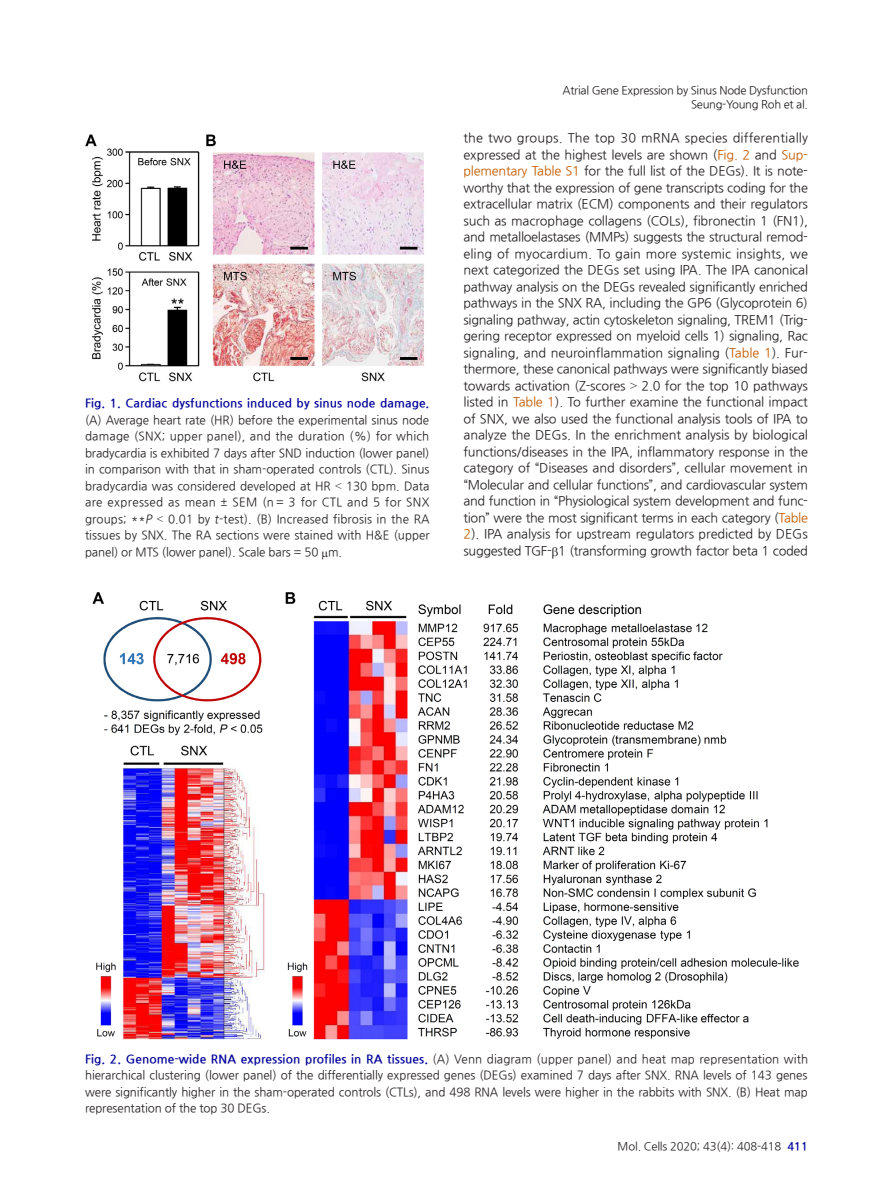
<style>
.page{position:relative;width:893px;height:1191px;background:#fff}
.page>*{position:absolute;margin:0;border:0;box-sizing:border-box;transform-origin:0 0}
.본문{font:12.75px/16.5px "Nanum Gothic";letter-spacing:-.025em;color:#231f20;text-align:justify}
.그림설명{font:12px/16.5px "Nanum Gothic";letter-spacing:-.01em;color:#231f20;text-align:justify}
.t1{font:11.25px/13.5px "Nanum Gothic";letter-spacing:-.025em;color:#231f20;text-align:right}
.s1{font-weight:700;color:#00009a}
.s2{font-family:"Times New Roman"}
.s3{font-style:italic}
.s4{color:#c35900}
</style>
<div class="page">
<img style="left:85px;top:134px;width:339px;height:248px">
<img style="left:92px;top:592px;width:707px;height:448px">
<p class="그림설명" style="left:85px;top:395px;width:346px"><span class="s1">Fig. 1. Cardiac dysfunctions induced by sinus node damage. </span>(A) Average heart rate (HR) before the experimental sinus node damage (SNX; upper panel), and the duration (%) for which bradycardia is exhibited 7 days after SND induction (lower panel) in comparison with that in sham-operated controls (CTL). Sinus bradycardia was considered developed at HR <span class="s2">&lt;</span> 130 bpm. Data are expressed as mean ± SEM (n = 3 for CTL and 5 for SNX groups; **<span class="s3">P</span> <span class="s2">&lt;</span> 0.01 by <span class="s3">t</span>-test). (B) Increased fibrosis in the RA tissues by SNX. The RA sections were stained with H&amp;E (upper panel) or MTS (lower panel). Scale bars = 50 m.</p>
<p class="t1" style="left:563px;top:84px;width:247px">Atrial Gene Expression by Sinus Node Dysfunction<br>Seung-Young Roh et al.</p>
<p class="본문" style="left:463px;top:130px;width:346px">the two groups. The top 30 mRNA species differentially expressed at the highest levels are shown (<span class="s4">Fig. 2</span> and <span class="s4">Sup&shy;plementary Table S1</span> for the full list of the DEGs). It is note&shy;worthy that the expression of gene transcripts coding for the extracellular matrix (ECM) components and their regulators such as macrophage collagens (COLs), fibronectin 1 (FN1), and metalloelastases (MMPs) suggests the structural remod&shy;eling of myocardium. To gain more systemic insights, we next categorized the DEGs set using IPA. The IPA canonical pathway analysis on the DEGs revealed significantly enriched pathways in the SNX RA, including the GP6 (Glycoprotein 6) signaling pathway, actin cytoskeleton signaling, TREM1 (Trig&shy;gering receptor expressed on myeloid cells 1) signaling, Rac signaling, and neuroinflammation signaling (<span class="s4">Table 1</span>). Fur&shy;thermore, these canonical pathways were significantly biased towards activation (Z-scores <span class="s2">&gt;</span> 2.0 for the top 10 pathways listed in <span class="s4">Table 1</span>). To further examine the functional impact of SNX, we also used the functional analysis tools of IPA to analyze the DEGs. In the enrichment analysis by biological functions/diseases in the IPA, inflammatory response in the category of “Diseases and disorders”, cellular movement in “Molecular and cellular functions”, and cardiovascular system and function in “Physiological system development and func&shy;tion” were the most significant terms in each category (<span class="s4">Table 2</span>). IPA analysis for upstream regulators predicted by DEGs suggested TGF- 1 (transforming growth factor beta 1 coded</p>
<p class="그림설명" style="left:85px;top:1050px;width:725px"><span class="s1">Fig. 2. Genome-wide RNA expression profiles in RA tissues.</span> (A) Venn diagram (upper panel) and heat map representation with hierarchical clustering (lower panel) of the differentially expressed genes (DEGs) examined 7 days after SNX. RNA levels of 143 genes were significantly higher in the sham-operated controls (CTLs), and 498 RNA levels were higher in the rabbits with SNX. (B) Heat map representation of the top 30 DEGs.</p>
<p class="t1" style="left:618px;top:1139px;width:192px">Mol. Cells 2020; 43(4): 408-418 <span class="s1">411</span></p>
</div>
